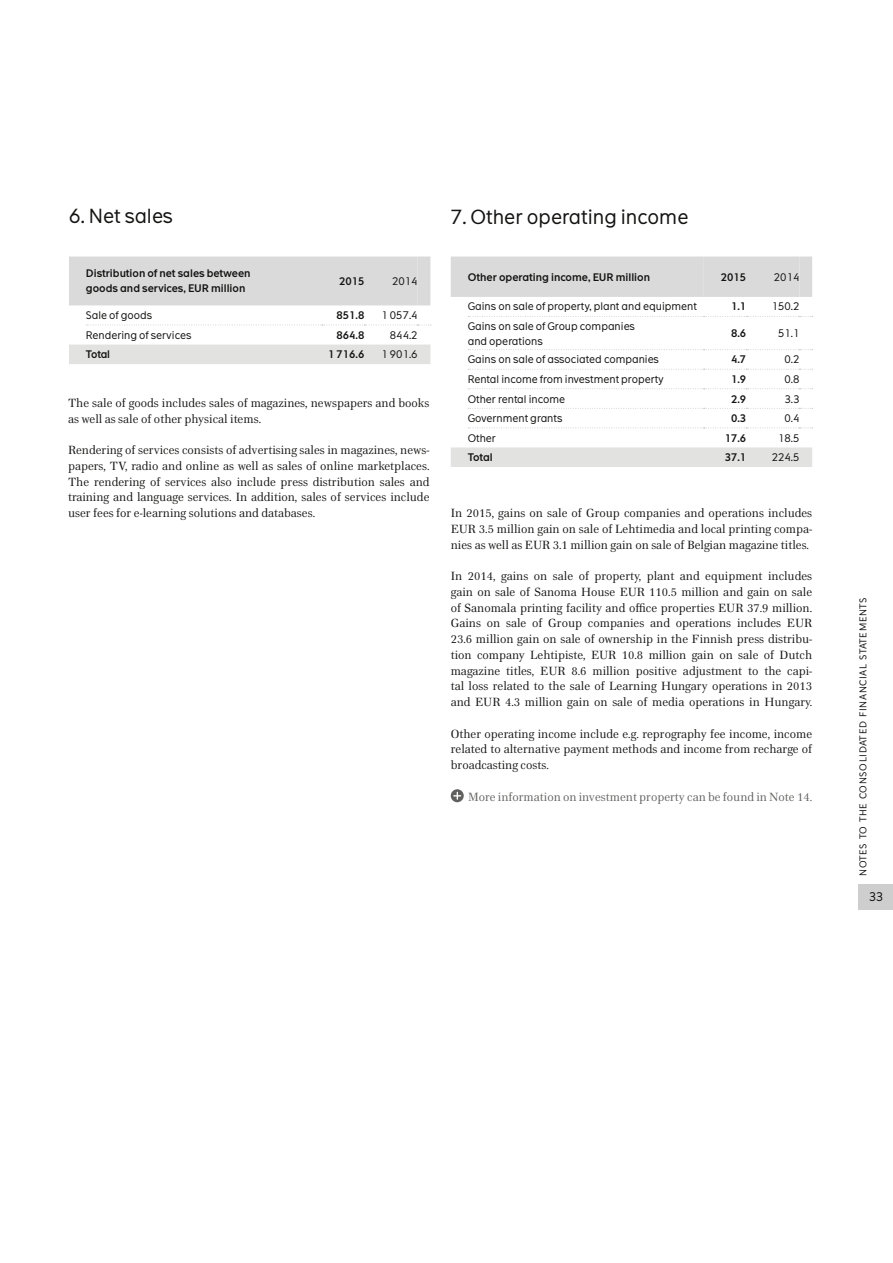
<style>
.page{position:relative;width:893px;height:1263px;background:#fff}
.page>*{position:absolute;margin:0;border:0;box-sizing:border-box;transform-origin:0 0}
.t1{font:19.5px "The Message";color:#141312}
.t2{font:12px "The Message";color:#141312}
.t3{font:11.55px/15.8px "Home Text";color:#141312;text-align:justify}
.t4{font:11.55px "Home Text";color:#60605f}
.t5{font:10.5px/15px "The Message";color:#141312}
.t6{font:600 10.5px/15px "The Message";color:#141312}
.t7{font:9.45px "The Message";letter-spacing:.07em;color:#141312}
</style>
<div class="page">
<div style="left:859px;top:884px;width:34px;height:26px;background:#cecece"></div>
<div style="left:451px;top:256px;width:361px;height:41px;background:#dadada"></div>
<div style="left:451px;top:447px;width:361px;height:20px;background:#e2e2e1"></div>
<svg style="left:468px;top:316px;width:345px;height:1px"></svg>
<svg style="left:468px;top:349px;width:345px;height:1px"></svg>
<svg style="left:468px;top:369px;width:345px;height:1px"></svg>
<svg style="left:468px;top:388px;width:345px;height:1px"></svg>
<svg style="left:468px;top:408px;width:345px;height:1px"></svg>
<svg style="left:468px;top:427px;width:345px;height:1px"></svg>
<svg style="left:451px;top:789px;width:13px;height:13px"></svg>
<svg style="left:454px;top:792px;width:7px;height:7px"></svg>
<div style="left:69px;top:256px;width:361px;height:49px;background:#dadada"></div>
<div style="left:69px;top:345px;width:361px;height:19px;background:#e2e2e1"></div>
<svg style="left:86px;top:325px;width:345px;height:1px"></svg>
<h1 class="t1" style="left:69px;top:204px;width:105px">6. Net sales</h1>
<p class="t6" style="left:86px;top:266px;width:166px">Distribution of net sales between goods and services, EUR million</p>
<p class="t6" style="left:339px;top:274px;width:27px">2015</p>
<p class="t5" style="left:392px;top:274px;width:27px">2014</p>
<p class="t5" style="left:86px;top:308px;width:68px">Sale of goods</p>
<p class="t6" style="left:337px;top:308px;width:29px">851.8</p>
<p class="t5" style="left:381px;top:308px;width:38px">1 057.4</p>
<p class="t5" style="left:86px;top:328px;width:107px">Rendering of services</p>
<p class="t6" style="left:337px;top:328px;width:29px">864.8</p>
<p class="t5" style="left:390px;top:328px;width:29px">844.2</p>
<p class="t6" style="left:86px;top:347px;width:26px">Total</p>
<p class="t6" style="left:328px;top:347px;width:38px">1 716.6</p>
<p class="t5" style="left:381px;top:347px;width:38px">1 901.6</p>
<p class="t3" style="left:68px;top:395px;width:363px">The sale of goods includes sales of magazines, newspapers and books as well as sale of other physical items.</p>
<p class="t3" style="left:68px;top:442px;width:363px">Rendering of services consists of advertising sales in magazines, news&shy;papers, TV, radio and online as well as sales of online marketplaces.<br>The rendering of services also include press distribution sales and training and language services. In addition, sales of services include user fees for e-learning solutions and databases.</p>
<h1 class="t1" style="left:451px;top:204px;width:239px">7. Other operating income</h1>
<p class="t6" style="left:468px;top:269px;width:184px">Other operating income, EUR million</p>
<p class="t6" style="left:721px;top:269px;width:27px">2015</p>
<p class="t5" style="left:774px;top:269px;width:27px">2014</p>
<p class="t5" style="left:468px;top:299px;width:231px">Gains on sale of property, plant and equipment</p>
<p class="t6" style="left:731px;top:299px;width:17px">1.1</p>
<p class="t5" style="left:772px;top:299px;width:29px">150.2</p>
<p class="t5" style="left:468px;top:318px;width:169px">Gains on sale of Group companies and operations</p>
<p class="t6" style="left:731px;top:326px;width:17px">8.6</p>
<p class="t5" style="left:778px;top:326px;width:23px">51.1</p>
<p class="t5" style="left:468px;top:352px;width:193px">Gains on sale of associated companies</p>
<p class="t6" style="left:731px;top:352px;width:17px">4.7</p>
<p class="t5" style="left:784px;top:352px;width:16px">0.2</p>
<p class="t5" style="left:468px;top:372px;width:198px">Rental income from investment property</p>
<p class="t6" style="left:731px;top:372px;width:17px">1.9</p>
<p class="t5" style="left:784px;top:372px;width:16px">0.8</p>
<p class="t5" style="left:468px;top:391px;width:99px">Other rental income</p>
<p class="t6" style="left:731px;top:391px;width:17px">2.9</p>
<p class="t5" style="left:784px;top:391px;width:17px">3.3</p>
<p class="t5" style="left:468px;top:411px;width:96px">Government grants</p>
<p class="t6" style="left:731px;top:411px;width:17px">0.3</p>
<p class="t5" style="left:784px;top:411px;width:16px">0.4</p>
<p class="t5" style="left:468px;top:430px;width:30px">Other</p>
<p class="t6" style="left:725px;top:431px;width:23px">17.6</p>
<p class="t5" style="left:778px;top:430px;width:23px">18.5</p>
<p class="t6" style="left:468px;top:450px;width:27px">Total</p>
<p class="t6" style="left:725px;top:450px;width:23px">37.1</p>
<p class="t5" style="left:772px;top:450px;width:29px">224.5</p>
<p class="t3" style="left:451px;top:505px;width:363px">In 2015, gains on sale of Group companies and operations includes EUR 3.5 million gain on sale of Lehtimedia and local printing compa&shy;nies as well as EUR 3.1 million gain on sale of Belgian magazine titles.</p>
<p class="t3" style="left:451px;top:568px;width:363px">In 2014, gains on sale of property, plant and equipment includes gain on sale of Sanoma House EUR 110.5 million and gain on sale of Sanomala printing facility and office properties EUR 37.9 million.<br>Gains on sale of Group companies and operations includes EUR 23.6 million gain on sale of ownership in the Finnish press distribu&shy;tion company Lehtipiste, EUR 10.8 million gain on sale of Dutch magazine titles, EUR 8.6 million positive adjustment to the capi&shy;tal loss related to the sale of Learning Hungary operations in 2013 and EUR 4.3 million gain on sale of media operations in Hungary.</p>
<p class="t3" style="left:451px;top:726px;width:363px">Other operating income include e.g. reprography fee income, income related to alternative payment methods and income from recharge of broadcasting costs.</p>
<p class="t4" style="left:468px;top:789px;width:346px">More information on investment property can be found in Note 14.</p>
<p class="t7" style="left:857px;top:876px;width:280px;rotate:-90deg">notes to the consolidated financial statements</p>
<p class="t2" style="left:869px;top:889px;width:16px">33</p>
</div>
